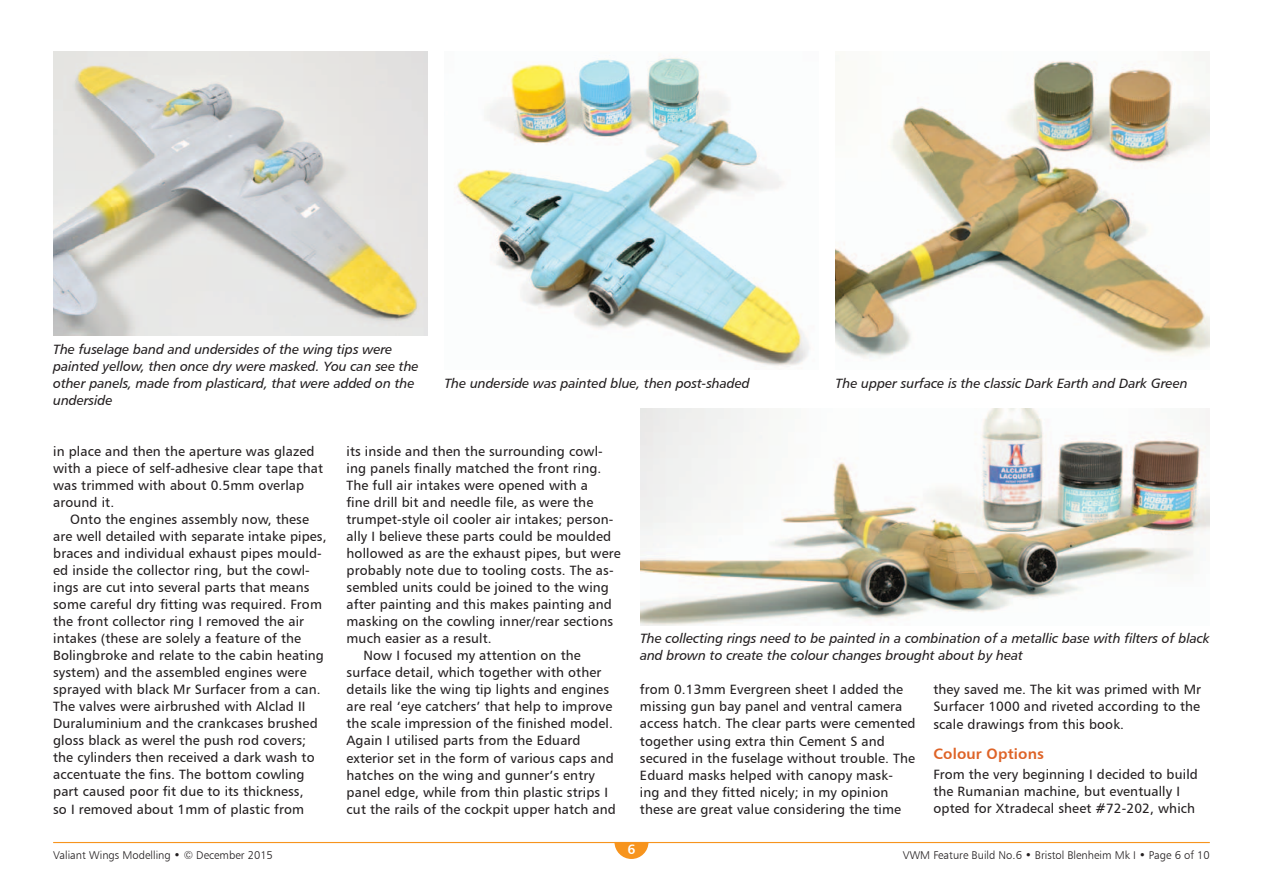
<style>
.page{position:relative;width:1263px;height:893px;background:#fff}
.page>*{position:absolute;margin:0;border:0;box-sizing:border-box;transform-origin:0 0}
.t1{font:15px "Humanist 777 BT Bold B";letter-spacing:.01em;color:#de6327}
.t2{font:13.5px/17px "Humanist 777 BT Roman B";letter-spacing:.01em;color:#231f20}
.t3{font:13.5px/17px "Humanist 777 BT Italic B";letter-spacing:-.005em;color:#231f20}
.t4{font:13.5px "Humanist 777 BT Bold B";color:#fff}
.t5{font:11.25px "Humanist 777 BT Light B";color:#231f20}
</style>
<div class="page">
<svg style="left:614px;top:843px;width:34px;height:16px"></svg>
<hr style="left:53px;top:842px;width:1157px;height:1px;background:#f7941d">
<img style="left:53px;top:51px;width:374px;height:285px">
<img style="left:454px;top:58px;width:355px;height:309px">
<img style="left:836px;top:51px;width:374px;height:307px">
<img style="left:640px;top:408px;width:570px;height:217px">
<p class="t3" style="left:53px;top:341px;width:367px">The fuselage band and undersides of the wing tips were painted yellow, then once dry were masked. You can see the other panels, made from plasticard, that were added on the underside</p>
<p class="t3" style="left:444px;top:375px;width:307px">The underside was painted blue, then post-shaded</p>
<p class="t3" style="left:836px;top:375px;width:354px">The upper surface is the classic Dark Earth and Dark Green</p>
<p class="t2" style="left:53px;top:443px;width:271px">in place and then the aperture was glazed with a piece of self-adhesive clear tape that was trimmed with about 0.5mm overlap around it.</p>
<p class="t2" style="left:53px;top:511px;width:275px;text-indent:17px">Onto the engines assembly now, these are well detailed with separate intake pipes, braces and individual exhaust pipes mould&shy;ed inside the collector ring, but the cowl&shy;ings are cut into several parts that means some careful dry fitting was required. From the front collector ring I removed the air intakes (these are solely a feature of the Bolingbroke and relate to the cabin heating system) and the assembled engines were sprayed with black Mr Surfacer from a can.<br>The valves were airbrushed with Alclad II Duraluminium and the crankcases brushed gloss black as werel the push rod covers; the cylinders then received a dark wash to accentuate the fins. The bottom cowling part caused poor fit due to its thickness,<br>so I removed about 1mm of plastic from</p>
<p class="t2" style="left:347px;top:443px;width:258px">its inside and then the surrounding cowl-</p>
<p class="t2" style="left:347px;top:460px;width:256px">ing panels finally matched the front ring.</p>
<p class="t2" style="left:347px;top:477px;width:243px">The full air intakes were opened with a</p>
<p class="t2" style="left:347px;top:494px;width:248px">fine drill bit and needle file, as were the</p>
<p class="t2" style="left:347px;top:511px;width:268px">trumpet-style oil cooler air intakes; person-</p>
<p class="t2" style="left:347px;top:528px;width:266px">ally I believe these parts could be moulded</p>
<p class="t2" style="left:347px;top:545px;width:276px">hollowed as are the exhaust pipes, but were</p>
<p class="t2" style="left:347px;top:562px;width:269px">probably note due to tooling costs. The as-</p>
<p class="t2" style="left:347px;top:579px;width:264px">sembled units could be joined to the wing</p>
<p class="t2" style="left:347px;top:596px;width:267px">after painting and this makes painting and</p>
<p class="t2" style="left:347px;top:613px;width:268px">masking on the cowling inner/rear sections</p>
<p class="t2" style="left:347px;top:630px;width:147px">much easier as a result.</p>
<p class="t2" style="left:364px;top:647px;width:219px">Now I focused my attention on the</p>
<p class="t2" style="left:347px;top:664px;width:256px">surface detail, which together with other</p>
<p class="t2" style="left:347px;top:681px;width:264px">details like the wing tip lights and engines</p>
<p class="t2" style="left:347px;top:698px;width:267px">are real ‘eye catchers’ that help to improve</p>
<p class="t2" style="left:347px;top:715px;width:268px">the scale impression of the finished model.</p>
<p class="t2" style="left:347px;top:732px;width:236px">Again I utilised parts from the Eduard</p>
<p class="t2" style="left:347px;top:749px;width:269px">exterior set in the form of various caps and</p>
<p class="t2" style="left:347px;top:766px;width:250px">hatches on the wing and gunner’s entry</p>
<p class="t2" style="left:347px;top:783px;width:263px">panel edge, while from thin plastic strips I</p>
<p class="t2" style="left:347px;top:800px;width:271px">cut the rails of the cockpit upper hatch and</p>
<p class="t3" style="left:640px;top:630px;width:571px">The collecting rings need to be painted in a combination of a metallic base with filters of black and brown to create the colour changes brought about by heat</p>
<p class="t2" style="left:640px;top:681px;width:277px">from 0.13mm Evergreen sheet I added the missing gun bay panel and ventral camera access hatch. The clear parts were cemented together using extra thin Cement S and secured in the fuselage without trouble. The Eduard masks helped with canopy mask&shy;ing and they fitted nicely; in my opinion these are great value considering the time</p>
<p class="t2" style="left:933px;top:681px;width:269px;text-align:justify">they saved me. The kit was primed with Mr Surfacer 1000 and riveted according to the scale drawings from this book.</p>
<p class="t1" style="left:933px;top:745px;width:112px">Colour Options</p>
<p class="t2" style="left:933px;top:766px;width:266px">From the very beginning I decided to build the Rumanian machine, but eventually I opted for Xtradecal sheet #72-202, which</p>
<p class="t4" style="left:627px;top:841px;width:10px">6</p>
<p class="t5" style="left:53px;top:848px;width:221px">Valiant Wings Modelling • © December 2015</p>
<p class="t5" style="left:903px;top:848px;width:308px">VWM Feature Build No.6 • Bristol Blenheim Mk I • Page 6 of 10</p>
</div>
